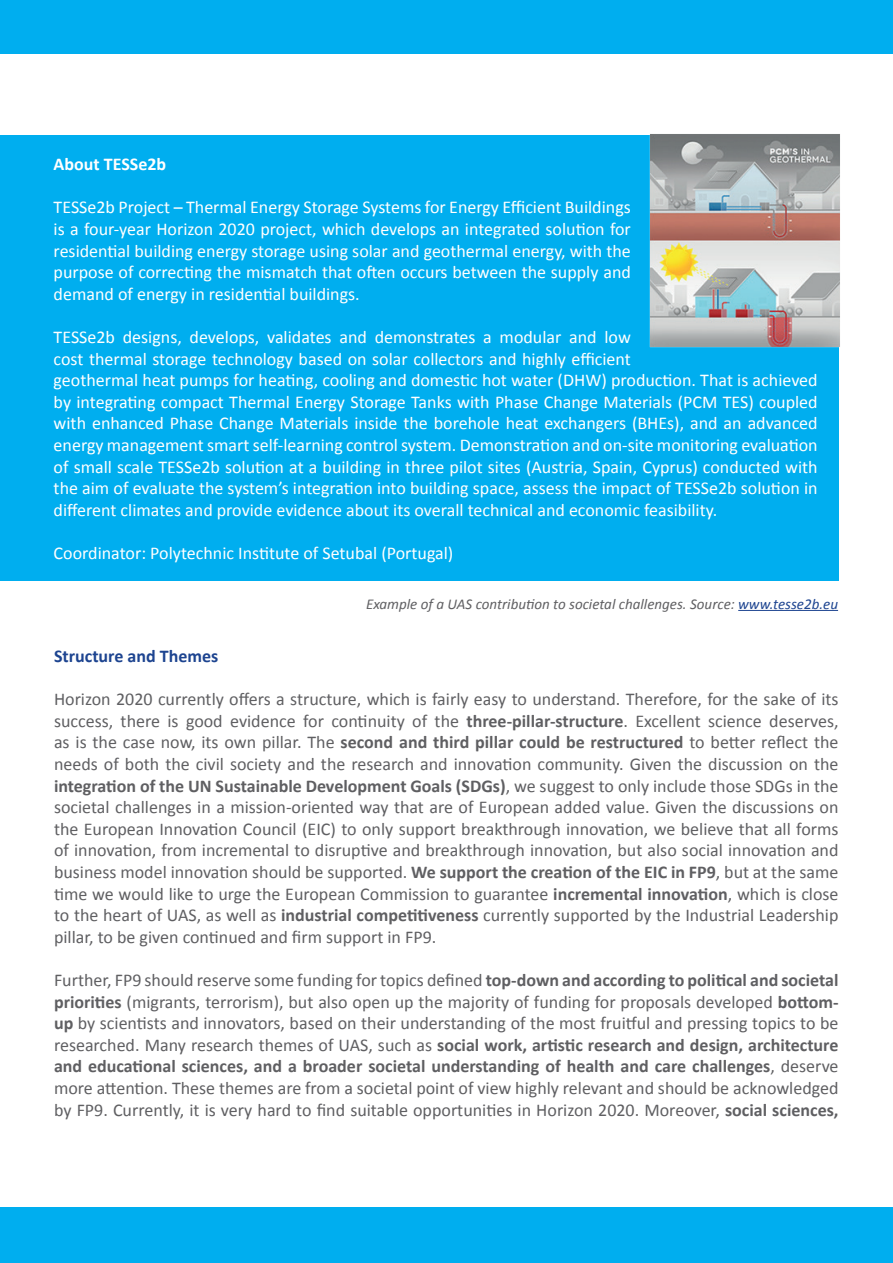
<style>
.page{position:relative;width:893px;height:1263px;background:#fff}
.page>*{position:absolute;margin:0;border:0;box-sizing:border-box;transform-origin:0 0}
.t1{font:18px/21.6px "Calibri";color:#5f5f62;text-align:justify}
.t2{font:18px/21.6px "Calibri";color:#fff;text-align:justify}
.t3{font:700 18px "Calibri";color:#1d4490}
.t4{font:700 18px "Calibri";color:#fff}
.t5{font:italic 15px "Calibri";color:#5f5f62}
.s1{color:#1d4490}
.s2{font-weight:700}
</style>
<div class="page">
<div style="left:0;top:0;width:893px;height:54px;background:#00aeef"></div>
<div style="left:0;top:1208px;width:893px;height:55px;background:#00aeef"></div>
<div style="left:0;top:135px;width:839px;height:445px;background:#00aeef"></div>
<img style="left:649px;top:134px;width:191px;height:213px">
<hr style="left:738px;top:610px;width:100px;height:1px;background:#1d4490">
<p class="t4" style="left:54px;top:153px;width:114px">About TESSe2b</p>
<p class="t2" style="left:54px;top:197px;width:579px">TESSe2b Project – Thermal Energy Storage Systems for Energy Efficient Buildings is a four-year Horizon 2020 project, which develops an integrated solution for residential building energy storage using solar and geothermal energy, with the purpose of correcting the mismatch that often occurs between the supply and demand of energy in residential buildings.</p>
<p class="t2" style="left:54px;top:326px;width:765px;text-align:left">TESSe2b designs, develops, validates and demonstrates a modular and low<br>cost thermal storage technology based on solar collectors and highly efficient<br>geothermal heat pumps for heating, cooling and domestic hot water (DHW) production. That is achieved by integrating compact Thermal Energy Storage Tanks with Phase Change Materials (PCM TES) coupled with enhanced Phase Change Materials inside the borehole heat exchangers (BHEs), and an advanced energy management smart self-learning control system. Demonstration and on-site monitoring evaluation of small scale TESSe2b solution at a building in three pilot sites (Austria, Spain, Cyprus) conducted with the aim of evaluate the system’s integration into building space, assess the impact of TESSe2b solution in different climates and provide evidence about its overall technical and economic feasibility.</p>
<p class="t2" style="left:54px;top:542px;width:401px">Coordinator: Polytechnic Institute of Setubal (Portugal)</p>
<p class="t5" style="left:366px;top:593px;width:474px">Example of a UAS contribution to societal challenges. Source: <span class="s1">www.tesse2b.eu</span></p>
<p class="t3" style="left:54px;top:644px;width:166px">Structure and Themes</p>
<p class="t1" style="left:54px;top:688px;width:786px">Horizon 2020 currently offers a structure, which is fairly easy to understand. Therefore, for the sake of its success, there is good evidence for continuity of the <span class="s2">three-pillar-structure</span>. Excellent science deserves, as is the case now, its own pillar. The <span class="s2">second and third pillar could be restructured</span> to better reflect the needs of both the civil society and the research and innovation community. Given the discussion on the <span class="s2">integration of the UN Sustainable Development Goals (SDGs)</span>, we suggest to only include those SDGs in the societal challenges in a mission-oriented way that are of European added value. Given the discussions on the European Innovation Council (EIC) to only support breakthrough innovation, we believe that all forms of innovation, from incremental to disruptive and breakthrough innovation, but also social innovation and business model innovation should be supported. <span class="s2">We support the creation of the EIC in FP9</span>, but at the same time we would like to urge the European Commission to guarantee <span class="s2">incremental innovation</span>, which is close to the heart of UAS, as well as <span class="s2">industrial competitiveness</span> currently supported by the Industrial Leadership pillar, to be given continued and firm support in FP9.</p>
<p class="t1" style="left:54px;top:969px;width:786px">Further, FP9 should reserve some funding for topics defined <span class="s2">top-down and according to political and societal priorities</span> (migrants, terrorism), but also open up the majority of funding for proposals developed <span class="s2">bottom&shy;up</span> by scientists and innovators, based on their understanding of the most fruitful and pressing topics to be researched. Many research themes of UAS, such as <span class="s2">social work, artistic research and design, architecture and educational sciences, and a broader societal understanding of health and care challenges</span>, deserve more attention. These themes are from a societal point of view highly relevant and should be acknowledged by FP9. Currently, it is very hard to find suitable opportunities in Horizon 2020. Moreover, <span class="s2">social sciences,</span></p>
</div>
